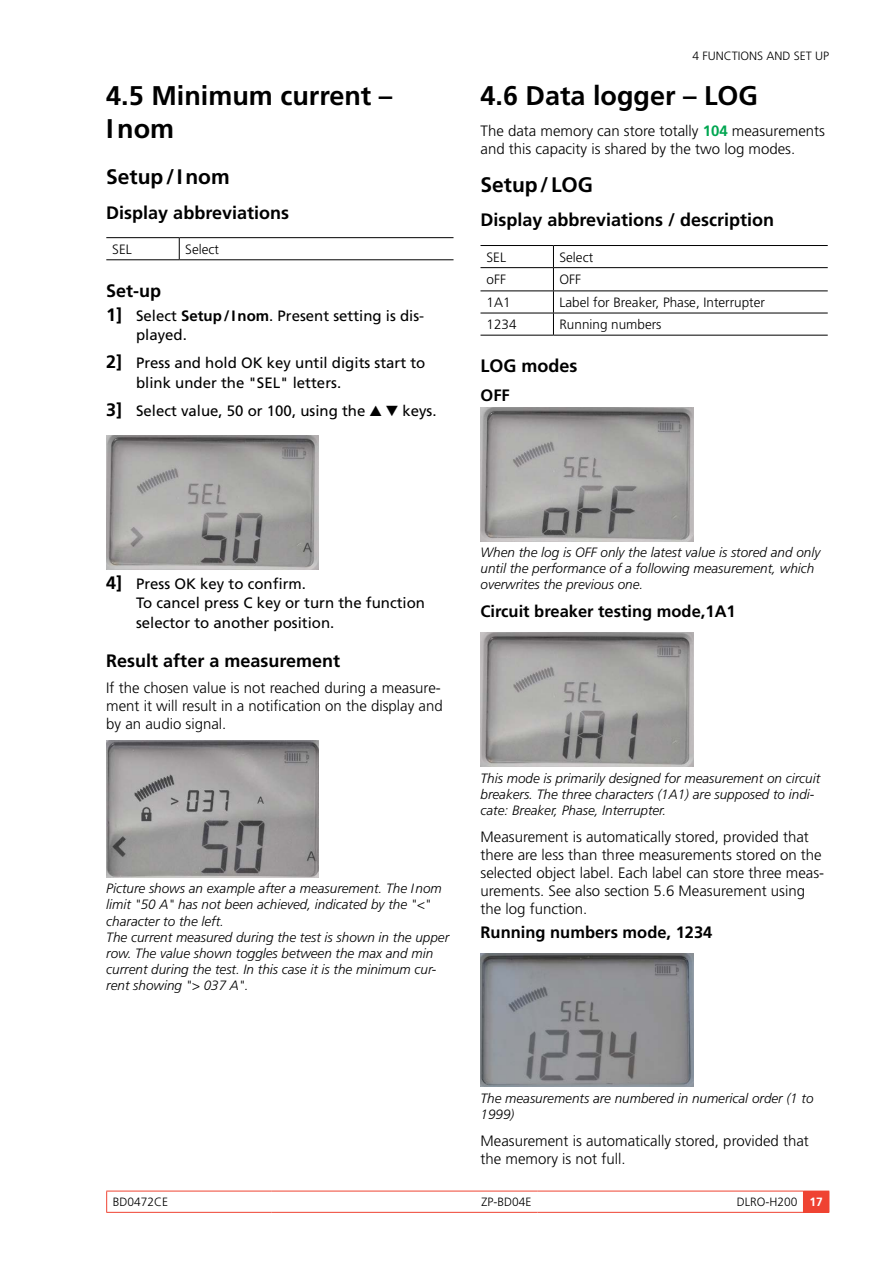
<style>
.page{position:relative;width:893px;height:1263px;background:#fff}
.page>*{position:absolute;margin:0;border:0;box-sizing:border-box;transform-origin:0 0}
.t1{font:700 27px/32.4px "Frutiger LT Std";color:#000}
.t2{font:700 21px "Frutiger LT Std";color:#000}
.t3{font:700 18px "Frutiger LT Std";color:#000}
.t4{font:700 16.5px "Frutiger LT Std";color:#000}
.t5{font:300 15px/18px "Frutiger LT Std";color:#000}
.t6{font:15px/19.5px "Frutiger LT Std";color:#000}
.t7{font:italic 300 13.5px/16.2px "Frutiger LT Std";color:#000}
.t8{font:300 13.5px "Frutiger LT Std";color:#000}
.t9{font:300 12px "Frutiger LT Std";color:#000}
.s1{font-weight:700;font-size:18px}
.s2{font-weight:700}
.s3{font-weight:700;color:#00a651}
.s4{font-weight:700;color:#fff}
</style>
<div class="page">
<svg style="left:106px;top:1192px;width:1px;height:20px"></svg>
<hr style="left:106px;top:1191px;width:166px;height:1px;background:#ef4332">
<hr style="left:106px;top:1212px;width:166px;height:1px;background:#ef4332">
<hr style="left:272px;top:1191px;width:266px;height:1px;background:#ef4332">
<hr style="left:272px;top:1212px;width:266px;height:1px;background:#ef4332">
<hr style="left:538px;top:1191px;width:265px;height:1px;background:#ef4332">
<hr style="left:538px;top:1212px;width:265px;height:1px;background:#ef4332">
<svg style="left:803px;top:1191px;width:27px;height:22px"></svg>
<hr style="left:106px;top:237px;width:73px;height:1px;background:#000">
<hr style="left:179px;top:237px;width:274px;height:1px;background:#000">
<svg style="left:179px;top:238px;width:1px;height:21px"></svg>
<hr style="left:106px;top:259px;width:73px;height:1px;background:#000">
<hr style="left:179px;top:259px;width:274px;height:1px;background:#000">
<img style="left:106px;top:435px;width:213px;height:134px">
<img style="left:106px;top:740px;width:213px;height:137px">
<hr style="left:480px;top:245px;width:73px;height:1px;background:#000">
<hr style="left:553px;top:245px;width:275px;height:1px;background:#000">
<hr style="left:480px;top:267px;width:73px;height:1px;background:#000">
<hr style="left:553px;top:267px;width:275px;height:1px;background:#000">
<hr style="left:480px;top:290px;width:73px;height:1px;background:#000">
<hr style="left:553px;top:290px;width:275px;height:1px;background:#000">
<hr style="left:480px;top:313px;width:73px;height:1px;background:#000">
<hr style="left:553px;top:313px;width:275px;height:1px;background:#000">
<hr style="left:480px;top:335px;width:73px;height:1px;background:#000">
<hr style="left:553px;top:335px;width:275px;height:1px;background:#000">
<svg style="left:553px;top:246px;width:1px;height:89px"></svg>
<img style="left:480px;top:408px;width:213px;height:134px">
<img style="left:480px;top:633px;width:213px;height:133px">
<img style="left:480px;top:953px;width:213px;height:134px">
<h1 class="t1" style="left:106px;top:80px;width:288px">4.5 Minimum current –<br>Inom</h1>
<h2 class="t2" style="left:106px;top:165px;width:125px">Setup/Inom</h2>
<h3 class="t3" style="left:106px;top:202px;width:184px">Display abbreviations</h3>
<p class="t8" style="left:112px;top:241px;width:21px">SEL</p>
<p class="t8" style="left:185px;top:241px;width:35px">Select</p>
<h3 class="t3" style="left:106px;top:280px;width:57px">Set-up</h3>
<p class="t6" style="left:136px;top:306px;width:290px;text-indent:-30px"><span class="s1">1]</span> Select <span class="s2">Setup/Inom</span>. Present setting is dis&shy;played.</p>
<p class="t6" style="left:136px;top:353px;width:291px;text-indent:-30px"><span class="s1">2]</span> Press and hold OK key until digits start to blink under the "SEL" letters.</p>
<p class="t6" style="left:106px;top:401px;width:332px"><span class="s1">3]</span> Select value, 50 or 100, using the ▲ ▼ keys.</p>
<p class="t9" style="left:692px;top:49px;width:24px">4 Functions</p>
<p class="t9" style="left:766px;top:49px;width:9px">and</p>
<p class="t9" style="left:794px;top:49px;width:7px">set</p>
<p class="t9" style="left:815px;top:49px;width:8px">up</p>
<h1 class="t1" style="left:480px;top:80px;width:279px">4.6 Data logger – LOG</h1>
<p class="t5" style="left:480px;top:122px;width:346px">The data memory can store totally <span class="s3">104</span> measurements and this capacity is shared by the two log modes.</p>
<h2 class="t2" style="left:480px;top:172px;width:114px">Setup/LOG</h2>
<h3 class="t3" style="left:480px;top:210px;width:295px">Display abbreviations / description</h3>
<p class="t8" style="left:486px;top:249px;width:21px">SEL</p>
<p class="t8" style="left:559px;top:249px;width:35px">Select</p>
<p class="t8" style="left:486px;top:271px;width:21px">oFF</p>
<p class="t8" style="left:559px;top:271px;width:23px">OFF</p>
<p class="t8" style="left:486px;top:295px;width:26px">1A1</p>
<p class="t8" style="left:559px;top:295px;width:207px">Label for Breaker, Phase, Interrupter</p>
<p class="t8" style="left:486px;top:317px;width:32px">1234</p>
<p class="t8" style="left:559px;top:317px;width:104px">Running numbers</p>
<h3 class="t3" style="left:480px;top:356px;width:99px">LOG modes</h3>
<p class="t4" style="left:480px;top:385px;width:31px">OFF</p>
<p class="t6" style="left:136px;top:574px;width:290px;text-indent:-30px"><span class="s1">4]</span> Press OK key to confirm.<br>To cancel press C key or turn the function selector to another position.</p>
<h3 class="t3" style="left:106px;top:650px;width:235px">Result after a measurement</h3>
<p class="t5" style="left:106px;top:679px;width:338px">If the chosen value is not reached during a measure&shy;ment it will result in a notification on the display and by an audio signal.</p>
<p class="t7" style="left:106px;top:881px;width:344px">Picture shows an example after a measurement. The Inom limit "50 A" has not been achieved, indicated by the "&lt;" character to the left.<br>The current measured during the test is shown in the upper row. The value shown toggles between the max and min current during the test. In this case it is the minimum cur&shy;rent showing "&gt; 037 A".</p>
<p class="t7" style="left:480px;top:544px;width:341px">When the log is OFF only the latest value is stored and only until the performance of a following measurement, which overwrites the previous one.</p>
<p class="t4" style="left:480px;top:602px;width:257px">Circuit breaker testing mode,1A1</p>
<p class="t7" style="left:480px;top:770px;width:341px">This mode is primarily designed for measurement on circuit breakers. The three characters (1A1) are supposed to indi&shy;cate: Breaker, Phase, Interrupter.</p>
<p class="t5" style="left:480px;top:828px;width:345px">Measurement is automatically stored, provided that there are less than three measurements stored on the selected object label. Each label can store three meas&shy;urements. See also section 5.6 Measurement using the log function.</p>
<p class="t4" style="left:480px;top:922px;width:233px">Running numbers mode, 1234</p>
<p class="t7" style="left:480px;top:1090px;width:335px">The measurements are numbered in numerical order (1 to<br>1999)</p>
<p class="t5" style="left:480px;top:1132px;width:330px">Measurement is automatically stored, provided that the memory is not full.</p>
<p class="t9" style="left:113px;top:1195px;width:57px">BD0472CE</p>
<p class="t9" style="left:482px;top:1195px;width:52px">ZP-BD04E</p>
<p class="t9" style="left:737px;top:1195px;width:88px">DLRO-H200 <span class="s4">17</span></p>
</div>
